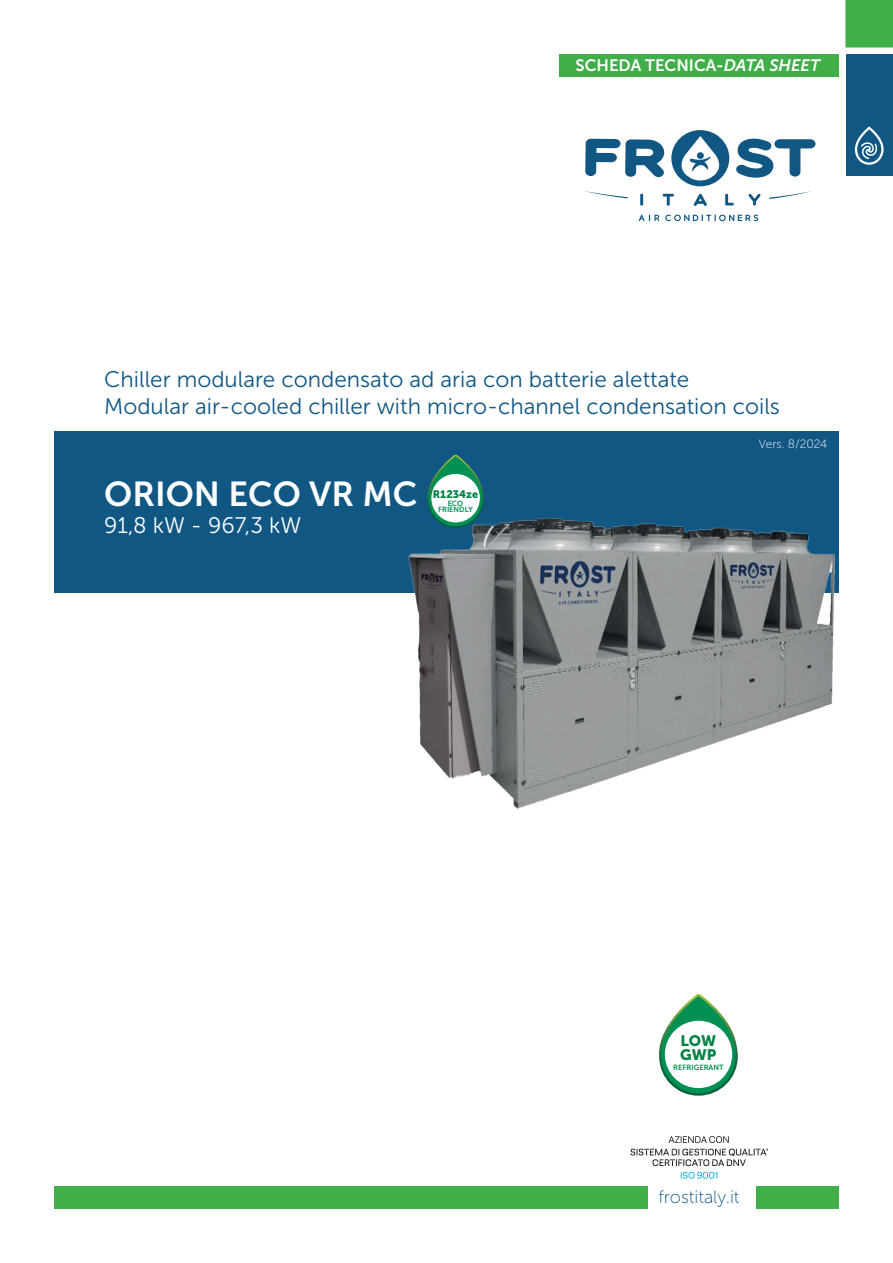
<style>
.page{position:relative;width:893px;height:1263px;background:#fff}
.page>*{position:absolute;margin:0;border:0;box-sizing:border-box;transform-origin:0 0}
.t1{font:34.5px "Museo Sans 700";color:#fff}
.t2{font:22.5px "Museo Sans 300";color:#115784}
.t3{font:22.5px "Museo Sans 300";color:#fff}
.t4{font:18px "Museo Sans 100";color:#115784}
.t5{font:16.5px "Museo Sans 700";color:#fff}
.t6{font:15.15px/13.5px "Museo Sans 900";color:#008345}
.TITOLO_SCHEDA{font:12px "Museo Sans 100";color:#fff}
.t7{font:10.8px "Museo Sans 900";color:#008345}
.t8{font:7.5px/6.4px "Museo Sans 700";color:#009054;text-align:center}
.s1{font-style:italic}
</style>
<div class="page">
<div style="left:54px;top:431px;width:785px;height:162px;background:#115784"></div>
<svg style="left:585px;top:139px;width:79px;height:38px"></svg>
<svg style="left:736px;top:139px;width:79px;height:39px"></svg>
<svg style="left:671px;top:130px;width:58px;height:56px"></svg>
<svg style="left:584px;top:191px;width:44px;height:7px"></svg>
<svg style="left:769px;top:191px;width:43px;height:8px"></svg>
<svg style="left:639px;top:215px;width:119px;height:6px"></svg>
<svg style="left:640px;top:194px;width:3px;height:12px"></svg>
<svg style="left:663px;top:194px;width:11px;height:12px"></svg>
<svg style="left:694px;top:194px;width:13px;height:12px"></svg>
<svg style="left:725px;top:194px;width:9px;height:11px"></svg>
<svg style="left:748px;top:194px;width:12px;height:12px"></svg>
<div style="left:54px;top:1186px;width:593px;height:23px;background:#40ae49"></div>
<div style="left:757px;top:1186px;width:82px;height:23px;background:#40ae49"></div>
<svg style="left:630px;top:1136px;width:138px;height:30px"></svg>
<svg style="left:681px;top:1172px;width:36px;height:7px"></svg>
<div style="left:559px;top:54px;width:280px;height:22px;background:#40ae49"></div>
<div style="left:846px;top:54px;width:47px;height:121px;background:#115784"></div>
<svg style="left:854px;top:128px;width:28px;height:37px"></svg>
<div style="left:846px;top:0;width:47px;height:47px;background:#40ae49"></div>
<div style="left:845px;top:0;width:48px;height:48px;border:2px solid #40ae49"></div>
<svg style="left:659px;top:994px;width:79px;height:102px"></svg>
<div style="left:665px;top:1021px;width:67px;height:67px;background:#fff;border-radius:50%"></div>
<svg style="left:427px;top:455px;width:57px;height:62px"></svg>
<div style="left:431px;top:474px;width:49px;height:48px;background:#fff;border-radius:50%"></div>
<img style="left:408px;top:517px;width:427px;height:292px">
<p class="t5" style="left:575px;top:56px;width:246px">SCHEDA TECNICA-<span class="s1">DATA SHEET</span></p>
<p class="t2" style="left:104px;top:367px;width:587px">Chiller modulare condensato ad aria con batterie alettate</p>
<p class="t2" style="left:104px;top:394px;width:677px">Modular air-cooled chiller with micro-channel condensation coils</p>
<p class="t1" style="left:104px;top:475px;width:315px">ORION ECO VR MC</p>
<p class="t3" style="left:104px;top:513px;width:199px">91,8 kW - 967,3 kW</p>
<p class="t7" style="left:433px;top:488px;width:47px">R1234ze</p>
<p class="t8" style="left:438px;top:500px;width:36px">ECO<br>FRIENDLY</p>
<p class="TITOLO_SCHEDA" style="left:759px;top:437px;width:70px">Vers. 8/2024</p>
<p class="t6" style="left:680px;top:1034px;width:38px">LOW<br>GWP</p>
<p class="t8" style="left:673px;top:1064px;width:52px">REFRIGERANT</p>
<p class="t4" style="left:658px;top:1187px;width:83px">frostitaly.it</p>
</div>
